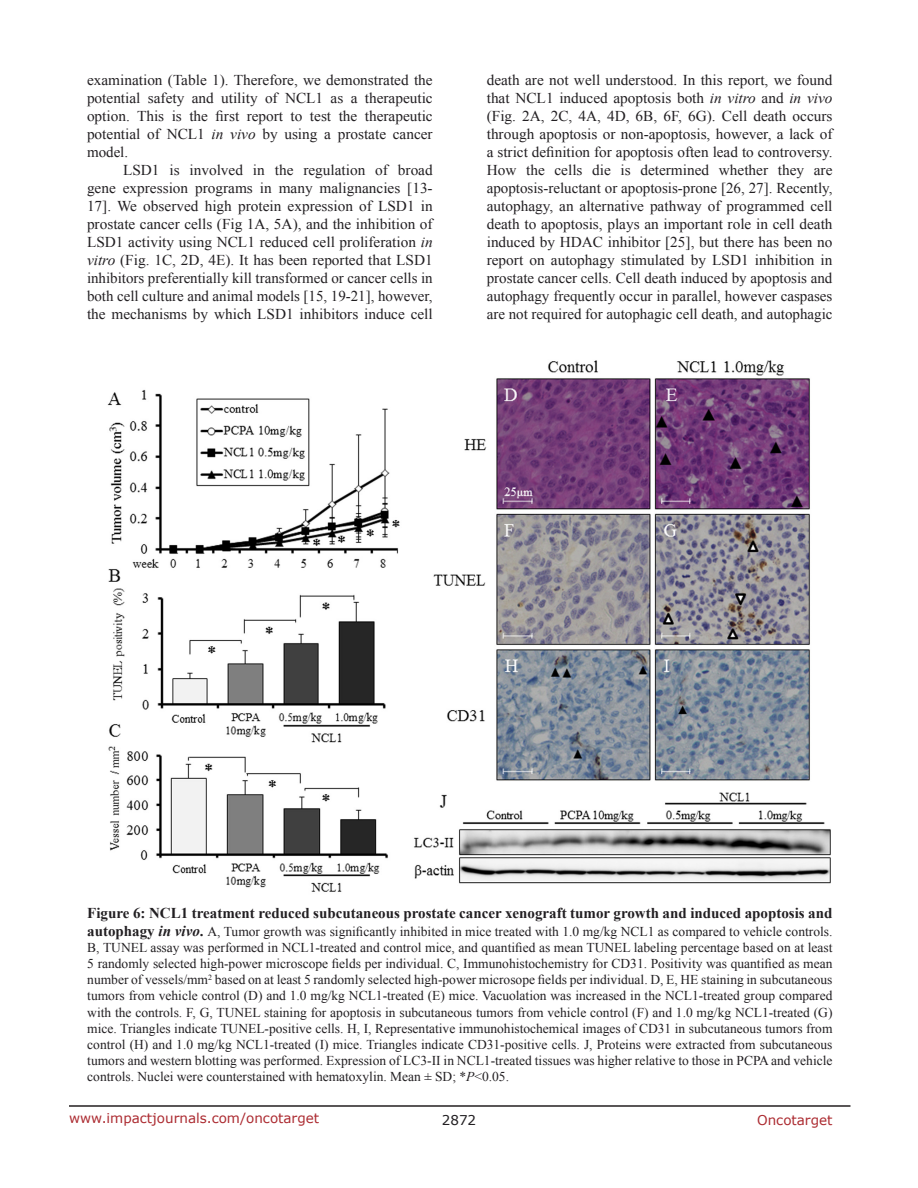
<style>
.page{position:relative;width:918px;height:1188px;background:#fff}
.page>*{position:absolute;margin:0;border:0;box-sizing:border-box;transform-origin:0 0}
.BodyText{font:15px/18px "Times New Roman";color:#221f22;text-align:justify}
.FigureText{font:700 15px "Times New Roman";color:#221f22}
.FigureText-2{font:13.5px/16.2px "Times New Roman";color:#221f22;text-align:justify}
.t1{font:13.5px "Verdana";color:#ac2b31}
.t2{font:13.5px "Verdana";color:#221f22}
.s1{font-style:italic}
.s2{font-weight:700;font-size:15px}
.s3{font-weight:700;font-style:italic;font-size:15px}
</style>
<div class="page">
<hr style="left:69px;top:1105px;width:781px;height:2px;background:#231f20">
<img style="left:107px;top:360px;width:724px;height:532px">
<p class="BodyText" style="left:87px;top:71px;width:347px">examination (Table 1). Therefore, we demonstrated the potential safety and utility of NCL1 as a therapeutic option. This is the first report to test the therapeutic potential of NCL1 <span class="s1">in vivo</span> by using a prostate cancer model.</p>
<p class="BodyText" style="left:87px;top:161px;width:347px;text-indent:36px">LSD1 is involved in the regulation of broad gene expression programs in many malignancies [13- 17]. We observed high protein expression of LSD1 in prostate cancer cells (Fig 1A, 5A), and the inhibition of LSD1 activity using NCL1 reduced cell proliferation <span class="s1">in vitro</span> (Fig. 1C, 2D, 4E). It has been reported that LSD1 inhibitors preferentially kill transformed or cancer cells in both cell culture and animal models [15, 19-21], however, the mechanisms by which LSD1 inhibitors induce cell</p>
<p class="BodyText" style="left:487px;top:71px;width:347px">death are not well understood. In this report, we found that NCL1 induced apoptosis both <span class="s1">in vitro</span> and <span class="s1">in vivo </span>(Fig. 2A, 2C, 4A, 4D, 6B, 6F, 6G). Cell death occurs through apoptosis or non-apoptosis, however, a lack of a strict definition for apoptosis often lead to controversy.<br>How the cells die is determined whether they are apoptosis-reluctant or apoptosis-prone [26, 27]. Recently, autophagy, an alternative pathway of programmed cell death to apoptosis, plays an important role in cell death induced by HDAC inhibitor [25], but there has been no report on autophagy stimulated by LSD1 inhibition in prostate cancer cells. Cell death induced by apoptosis and autophagy frequently occur in parallel, however caspases are not required for autophagic cell death, and autophagic</p>
<p class="FigureText" style="left:87px;top:902px;width:747px">Figure 6: NCL1 treatment reduced subcutaneous prostate cancer xenograft tumor growth and induced apoptosis and</p>
<p class="FigureText-2" style="left:87px;top:923px;width:747px"><span class="s2">autophagy</span> <span class="s3">in vivo</span><span class="s2">.</span> A, Tumor growth was significantly inhibited in mice treated with 1.0 mg/kg NCL1 as compared to vehicle controls.<br>B, TUNEL assay was performed in NCL1-treated and control mice, and quantified as mean TUNEL labeling percentage based on at least 5 randomly selected high-power microscope fields per individual. C, Immunohistochemistry for CD31. Positivity was quantified as mean number of vessels/mm<sup>2</sup> based on at least 5 randomly selected high-power microsope fields per individual. D, E, HE staining in subcutaneous tumors from vehicle control (D) and 1.0 mg/kg NCL1-treated (E) mice. Vacuolation was increased in the NCL1-treated group compared with the controls. F, G, TUNEL staining for apoptosis in subcutaneous tumors from vehicle control (F) and 1.0 mg/kg NCL1-treated (G) mice. Triangles indicate TUNEL-positive cells. H, I, Representative immunohistochemical images of CD31 in subcutaneous tumors from control (H) and 1.0 mg/kg NCL1-treated (I) mice. Triangles indicate CD31-positive cells. J, Proteins were extracted from subcutaneous tumors and western blotting was performed. Expression of LC3-II in NCL1-treated tissues was higher relative to those in PCPA and vehicle controls. Nuclei were counterstained with hematoxylin. Mean ± SD; *<span class="s1">P</span>&lt;0.05.</p>
<p class="t1" style="left:69px;top:1109px;width:252px">www.impactjournals.com/oncotarget</p>
<p class="t2" style="left:442px;top:1111px;width:36px">2872</p>
<p class="t1" style="left:757px;top:1111px;width:77px">Oncotarget</p>
</div>
